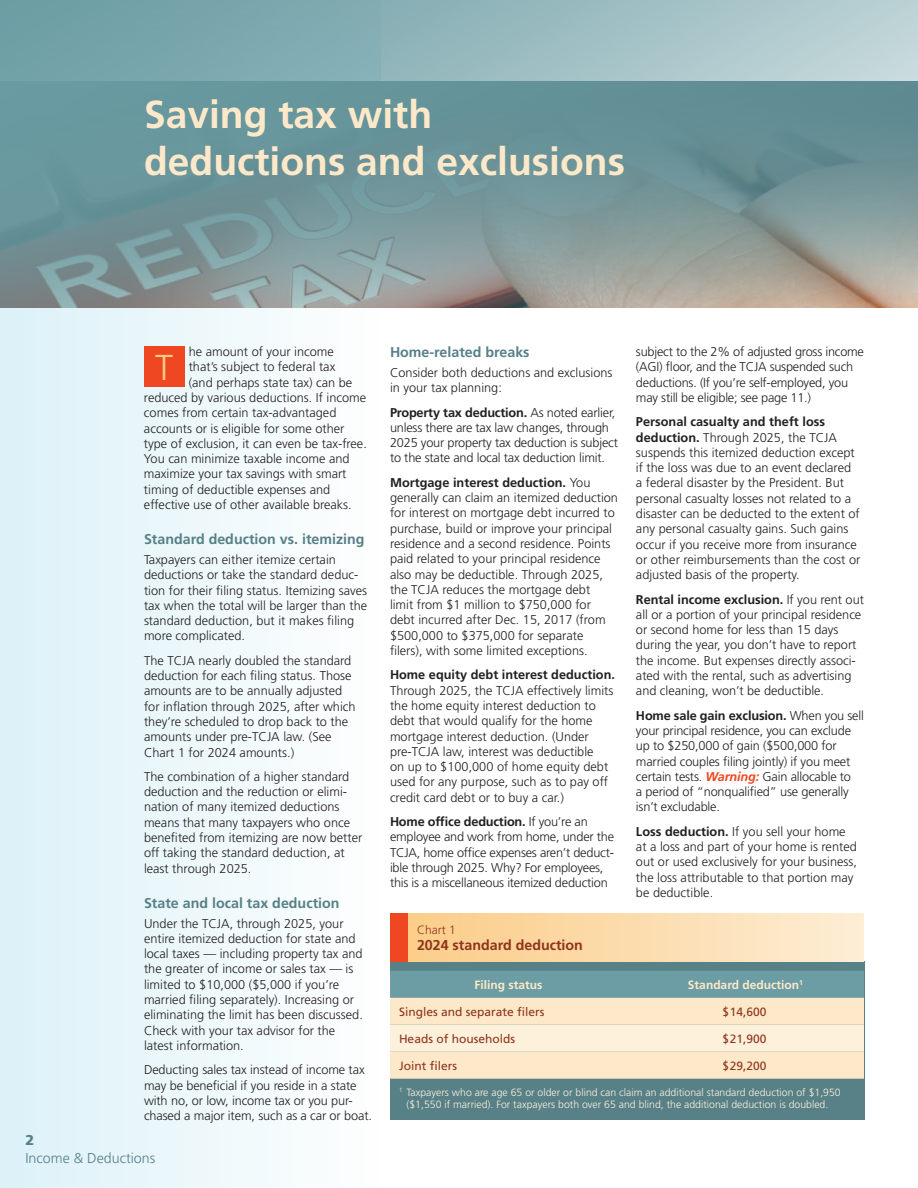
<style>
.page{position:relative;width:918px;height:1188px;background:#fff}
.page>*{position:absolute;margin:0;border:0;box-sizing:border-box;transform-origin:0 0}
.t1{font:700 39px/46.8px "Frutiger LT Std";color:#fde9ca}
.t2{font:300 36px "Frutiger LT Std";color:#fbcc87}
.t3{font:700 14.25px "Frutiger LT Std";color:#578087}
.t4{font:700 14.25px "Frutiger LT Std";color:#8f341d}
.t5{font:300 14.25px "Frutiger LT Std";color:#578087}
.t6{font:900 14.25px "Frutiger LT Std";color:#578087}
.t7{font:300 12.75px/15.3px "Frutiger LT Std";color:#231f20}
.t8{font:700 12.75px "Frutiger LT Std";color:#231f20}
.t9{font:12px "Frutiger LT Std";color:#8f341d}
.t10{font:700 12px "Frutiger LT Std";color:#fde9ca}
.t11{font:300 12px "Frutiger LT Std";color:#8f341d}
.t12{font:300 10.5px/12.6px "Frutiger LT Std";color:#fdf1dc;text-align:center}
.s1{font-weight:700}
.s2{font-weight:700;font-style:italic;color:#ef4722}
</style>
<div class="page">
<div style="left:0;top:0;width:381px;height:1188px;background:linear-gradient(to right,#dcf1f8,#fefefe)"></div>
<svg style="left:0;top:0;width:918px;height:308px;background:#7f9fa2"></svg>
<div style="left:144px;top:347px;width:40px;height:40px;background:#ef4722"></div>
<div style="left:390px;top:962px;width:474px;height:158px;background:#578087"></div>
<svg style="left:390px;top:971px;width:474px;height:108px;background:#d7d7c4"></svg>
<div style="left:390px;top:913px;width:474px;height:49px;background:linear-gradient(to right,#fbcb85,#fdedd5)"></div>
<div style="left:390px;top:913px;width:18px;height:49px;background:#ef4722"></div>
<h1 class="t1" style="left:144px;top:94px;width:482px">Saving tax with deductions and exclusions</h1>
<p class="t7" style="left:189px;top:345px;width:147px">he amount of your income</p>
<p class="t7" style="left:189px;top:360px;width:148px">that’s subject to federal tax</p>
<p class="t7" style="left:189px;top:375px;width:165px">(and perhaps state tax) can be</p>
<p class="t7" style="left:144px;top:391px;width:224px">reduced by various deductions. If income</p>
<p class="t7" style="left:144px;top:406px;width:194px">comes from certain tax-advantaged</p>
<p class="t7" style="left:144px;top:421px;width:202px">accounts or is eligible for some other</p>
<p class="t7" style="left:144px;top:437px;width:224px">type of exclusion, it can even be tax-free.</p>
<p class="t7" style="left:144px;top:452px;width:207px">You can minimize taxable income and</p>
<p class="t7" style="left:144px;top:467px;width:204px">maximize your tax savings with smart</p>
<p class="t7" style="left:144px;top:483px;width:188px">timing of deductible expenses and</p>
<p class="t7" style="left:144px;top:498px;width:209px">effective use of other available breaks.</p>
<p class="t3" style="left:144px;top:533px;width:222px">Standard deduction vs. itemizing</p>
<p class="t7" style="left:144px;top:553px;width:225px">Taxpayers can either itemize certain deductions or take the standard deduc&shy;tion for their filing status. Itemizing saves tax when the total will be larger than the standard deduction, but it makes filing more complicated.</p>
<p class="t7" style="left:144px;top:654px;width:213px">The TCJA nearly doubled the standard deduction for each filing status. Those amounts are to be annually adjusted for inflation through 2025, after which they’re scheduled to drop back to the amounts under pre-TCJA law. (See Chart 1 for 2024 amounts.)</p>
<p class="t7" style="left:144px;top:770px;width:220px">The combination of a higher standard deduction and the reduction or elimi&shy;nation of many itemized deductions means that many taxpayers who once benefited from itemizing are now better off taking the standard deduction, at least through 2025.</p>
<p class="t3" style="left:144px;top:897px;width:197px">State and local tax deduction</p>
<p class="t7" style="left:144px;top:916px;width:220px">Under the TCJA, through 2025, your entire itemized deduction for state and local taxes — including property tax and the greater of income or sales tax — is limited to $10,000 ($5,000 if you’re married filing separately). Increasing or eliminating the limit has been discussed.<br>Check with your tax advisor for the latest information.</p>
<p class="t7" style="left:144px;top:1063px;width:230px">Deducting sales tax instead of income tax may be beneficial if you reside in a state with no, or low, income tax or you pur&shy;chased a major item, such as a car or boat.</p>
<h2 class="t2" style="left:155px;top:352px;width:19px">T</h2>
<p class="t6" style="left:26px;top:1132px;width:10px">2</p>
<p class="t5" style="left:26px;top:1152px;width:131px">Income &amp; Deductions</p>
<p class="t3" style="left:390px;top:346px;width:141px">Home-related breaks</p>
<p class="t7" style="left:390px;top:366px;width:224px">Consider both deductions and exclusions in your tax planning:</p>
<p class="t7" style="left:390px;top:405px;width:229px"><span class="s1">Property tax deduction.</span> As noted earlier, unless there are tax law changes, through 2025 your property tax deduction is subject to the state and local tax deduction limit.</p>
<p class="t7" style="left:390px;top:476px;width:230px"><span class="s1">Mortgage interest deduction.</span> You generally can claim an itemized deduction for interest on mortgage debt incurred to purchase, build or improve your principal residence and a second residence. Points paid related to your principal residence also may be deductible. Through 2025, the TCJA reduces the mortgage debt<br>limit from $1 million to $750,000 for debt incurred after Dec. 15, 2017 (from $500,000 to $375,000 for separate filers), with some limited exceptions.</p>
<p class="t8" style="left:390px;top:670px;width:227px">Home equity debt interest deduction.</p>
<p class="t7" style="left:390px;top:684px;width:225px">Through 2025, the TCJA effectively limits the home equity interest deduction to debt that would qualify for the home mortgage interest deduction. (Under pre-TCJA law, interest was deductible<br>on up to $100,000 of home equity debt used for any purpose, such as to pay off credit card debt or to buy a car.)</p>
<p class="t7" style="left:390px;top:815px;width:226px"><span class="s1">Home office deduction.</span> If you’re an employee and work from home, under the TCJA, home office expenses aren’t deduct&shy;ible through 2025. Why? For employees, this is a miscellaneous itemized deduction</p>
<p class="t11" style="left:417px;top:924px;width:40px">Chart 1</p>
<p class="t4" style="left:417px;top:939px;width:168px">2024 standard deduction</p>
<p class="t7" style="left:636px;top:345px;width:230px">subject to the 2% of adjusted gross income (AGI) floor, and the TCJA suspended such deductions. (If you’re self-employed, you may still be eligible; see page 11.)</p>
<p class="t7" style="left:636px;top:415px;width:226px"><span class="s1">Personal casualty and theft loss deduction.</span> Through 2025, the TCJA suspends this itemized deduction except if the loss was due to an event declared a federal disaster by the President. But personal casualty losses not related to a disaster can be deducted to the extent of any personal casualty gains. Such gains occur if you receive more from insurance or other reimbursements than the cost or adjusted basis of the property.</p>
<p class="t7" style="left:636px;top:592px;width:230px"><span class="s1">Rental income exclusion.</span> If you rent out all or a portion of your principal residence or second home for less than 15 days during the year, you don’t have to report the income. But expenses directly associ&shy;ated with the rental, such as advertising and cleaning, won’t be deductible.</p>
<p class="t7" style="left:636px;top:708px;width:229px"><span class="s1">Home sale gain exclusion.</span> When you sell your principal residence, you can exclude up to $250,000 of gain ($500,000 for married couples filing jointly) if you meet certain tests. <span class="s2">Warning:</span> Gain allocable to<br>a period of “nonqualified” use generally isn’t excludable.</p>
<p class="t7" style="left:636px;top:825px;width:223px"><span class="s1">Loss deduction.</span> If you sell your home at a loss and part of your home is rented out or used exclusively for your business, the loss attributable to that portion may be deductible.</p>
<p class="t10" style="left:474px;top:980px;width:70px">Filing status</p>
<p class="t10" style="left:688px;top:980px;width:117px">Standard deduction<sup>1</sup></p>
<p class="t9" style="left:399px;top:1006px;width:147px">Singles and separate filers</p>
<p class="t9" style="left:723px;top:1006px;width:45px">$ 14,600</p>
<p class="t9" style="left:399px;top:1033px;width:118px">Heads of households</p>
<p class="t9" style="left:723px;top:1033px;width:45px">$ 21,900</p>
<p class="t9" style="left:399px;top:1060px;width:60px">Joint filers</p>
<p class="t9" style="left:723px;top:1060px;width:45px">$ 29,200</p>
<p class="t12" style="left:399px;top:1086px;width:443px"><sup>1</sup> Taxpayers who are age 65 or older or blind can claim an additional standard deduction of $1,950 ($1,550 if married). For taxpayers both over 65 and blind, the additional deduction is doubled.</p>
</div>
